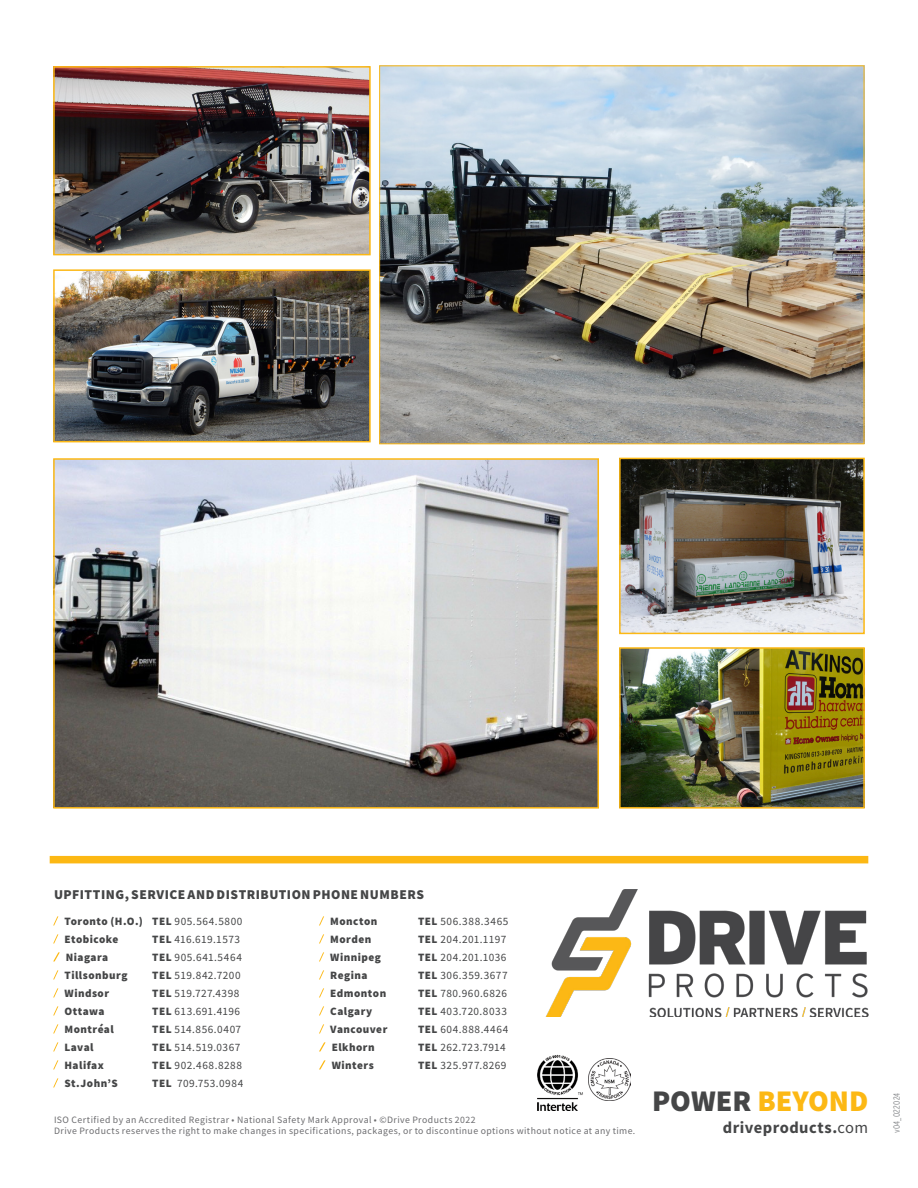
<style>
.page{position:relative;width:918px;height:1188px;background:#fff}
.page>*{position:absolute;margin:0;border:0;box-sizing:border-box;transform-origin:0 0}
.t1{font:30px "Source Sans Variable";color:#fcb814}
.t2{font:700 16.5px "Source Sans Pro";letter-spacing:.03em;color:#454647}
.t3{font:900 13.5px "Source Sans Pro";letter-spacing:.04em;color:#454647}
.t4{font:11.25px "Source Sans Pro";letter-spacing:.045em;color:#454647}
.t5{font:900 11.25px "Source Sans Pro";letter-spacing:.04em;color:#454647}
.t6{font:9.75px/11.2px "Source Sans Pro";letter-spacing:.045em;color:#6c6c6f}
.note{font:300 condensed 9px "Interstate";letter-spacing:.025em;color:#87898c}
.s1{font-weight:400}
.s2{font-weight:900}
.s3{color:#454647}
</style>
<div class="page">
<img style="left:590px;top:1058px;width:40px;height:42px">
<img style="left:538px;top:1054px;width:52px;height:57px">
<img style="left:56px;top:461px;width:540px;height:345px">
<div style="left:53px;top:458px;width:546px;height:351px;border:2px solid #fcb814"></div>
<img style="left:622px;top:461px;width:240px;height:170px">
<div style="left:619px;top:458px;width:246px;height:176px;border:2px solid #fcb814"></div>
<img style="left:56px;top:69px;width:312px;height:183px">
<div style="left:53px;top:66px;width:318px;height:189px;border:2px solid #fcb814"></div>
<img style="left:622px;top:650px;width:240px;height:156px">
<div style="left:619px;top:647px;width:246px;height:162px;border:2px solid #fcb814"></div>
<img style="left:56px;top:272px;width:312px;height:167px">
<div style="left:53px;top:269px;width:318px;height:173px;border:2px solid #fcb814"></div>
<img style="left:381px;top:68px;width:481px;height:374px">
<img style="left:546px;top:889px;width:322px;height:128px">
<div style="left:50px;top:856px;width:818px;height:7px;background:#fcb814"></div>
<svg style="left:53px;top:916px;width:5px;height:9px"></svg>
<svg style="left:53px;top:934px;width:5px;height:9px"></svg>
<svg style="left:53px;top:952px;width:7px;height:9px"></svg>
<svg style="left:53px;top:970px;width:5px;height:9px"></svg>
<svg style="left:53px;top:988px;width:5px;height:9px"></svg>
<svg style="left:53px;top:1006px;width:5px;height:9px"></svg>
<svg style="left:53px;top:1024px;width:5px;height:9px"></svg>
<svg style="left:53px;top:1042px;width:5px;height:9px"></svg>
<svg style="left:53px;top:1060px;width:5px;height:9px"></svg>
<svg style="left:53px;top:1078px;width:5px;height:9px"></svg>
<svg style="left:319px;top:916px;width:5px;height:9px"></svg>
<svg style="left:319px;top:934px;width:5px;height:9px"></svg>
<svg style="left:319px;top:952px;width:5px;height:9px"></svg>
<svg style="left:319px;top:970px;width:5px;height:9px"></svg>
<svg style="left:319px;top:988px;width:5px;height:9px"></svg>
<svg style="left:319px;top:1006px;width:5px;height:9px"></svg>
<svg style="left:319px;top:1024px;width:5px;height:9px"></svg>
<svg style="left:319px;top:1042px;width:7px;height:9px"></svg>
<svg style="left:319px;top:1060px;width:7px;height:9px"></svg>
<p class="t3" style="left:54px;top:886px;width:372px">UPFITTING, SERVICE AND DISTRIBUTION PHONE NUMBERS</p>
<p class="t5" style="left:64px;top:914px;width:180px">Toronto (H.O.) TEL <span class="s1">905.564.5800</span></p>
<p class="t5" style="left:64px;top:932px;width:56px">Etobicoke</p>
<p class="t4" style="left:152px;top:933px;width:89px"><span class="s2">TEL</span> 416.619.1573</p>
<p class="t5" style="left:66px;top:950px;width:44px">Niagara</p>
<p class="t4" style="left:152px;top:951px;width:91px"><span class="s2">TEL</span> 905.641.5464</p>
<p class="t5" style="left:64px;top:968px;width:65px">Tillsonburg</p>
<p class="t4" style="left:152px;top:969px;width:90px"><span class="s2">TEL</span> 519.842.7200</p>
<p class="t5" style="left:64px;top:986px;width:46px">Windsor</p>
<p class="t4" style="left:152px;top:987px;width:89px"><span class="s2">TEL</span> 519.727.4398</p>
<p class="t5" style="left:64px;top:1004px;width:42px">Ottawa</p>
<p class="t4" style="left:152px;top:1005px;width:89px"><span class="s2">TEL</span> 613.691.4196</p>
<p class="t5" style="left:64px;top:1022px;width:51px">Montréal</p>
<p class="t4" style="left:152px;top:1023px;width:90px"><span class="s2">TEL</span> 514.856.0407</p>
<p class="t5" style="left:64px;top:1040px;width:31px">Laval</p>
<p class="t4" style="left:152px;top:1041px;width:90px"><span class="s2">TEL</span> 514.519.0367</p>
<p class="t5" style="left:64px;top:1058px;width:41px">Halifax</p>
<p class="t4" style="left:152px;top:1059px;width:91px"><span class="s2">TEL</span> 902.468.8288</p>
<p class="t5" style="left:64px;top:1076px;width:55px">St.John’S</p>
<p class="t4" style="left:152px;top:1077px;width:93px"><span class="s2">TEL</span> 709.753.0984</p>
<p class="t5" style="left:330px;top:914px;width:49px">Moncton</p>
<p class="t4" style="left:418px;top:915px;width:92px"><span class="s2">TEL</span> 506.388.3465</p>
<p class="t5" style="left:330px;top:932px;width:43px">Morden</p>
<p class="t4" style="left:418px;top:933px;width:90px"><span class="s2">TEL</span> 204.201.1197</p>
<p class="t5" style="left:330px;top:950px;width:52px">Winnipeg</p>
<p class="t4" style="left:418px;top:951px;width:90px"><span class="s2">TEL</span> 204.201.1036</p>
<p class="t5" style="left:330px;top:968px;width:39px">Regina</p>
<p class="t4" style="left:418px;top:969px;width:91px"><span class="s2">TEL</span> 306.359.3677</p>
<p class="t5" style="left:330px;top:986px;width:57px">Edmonton</p>
<p class="t4" style="left:418px;top:987px;width:90px"><span class="s2">TEL</span> 780.960.6826</p>
<p class="t5" style="left:330px;top:1004px;width:44px">Calgary</p>
<p class="t4" style="left:418px;top:1005px;width:90px"><span class="s2">TEL</span> 403.720.8033</p>
<p class="t5" style="left:330px;top:1022px;width:59px">Vancouver</p>
<p class="t4" style="left:418px;top:1023px;width:92px"><span class="s2">TEL</span> 604.888.4464</p>
<p class="t5" style="left:332px;top:1040px;width:45px">Elkhorn</p>
<p class="t4" style="left:418px;top:1041px;width:89px"><span class="s2">TEL</span> 262.723.7914</p>
<p class="t5" style="left:332px;top:1058px;width:44px">Winters</p>
<p class="t4" style="left:418px;top:1059px;width:90px"><span class="s2">TEL</span> 325.977.8269</p>
<p class="t1" style="left:652px;top:1083px;width:218px"><span class="s3">POWER</span> BEYOND</p>
<p class="t6" style="left:54px;top:1114px;width:583px">ISO Certified by an Accredited Registrar • National Safety Mark Approval • ©Drive Products 2022<br>Drive Products reserves the right to make changes in specifications, packages, or to discontinue options without notice at any time.</p>
<p class="t2" style="left:723px;top:1117px;width:147px">driveproducts.<span class="s1">com</span></p>
<p class="note" style="left:891px;top:1133px;width:42px;rotate:-90deg">v04_022024</p>
</div>
